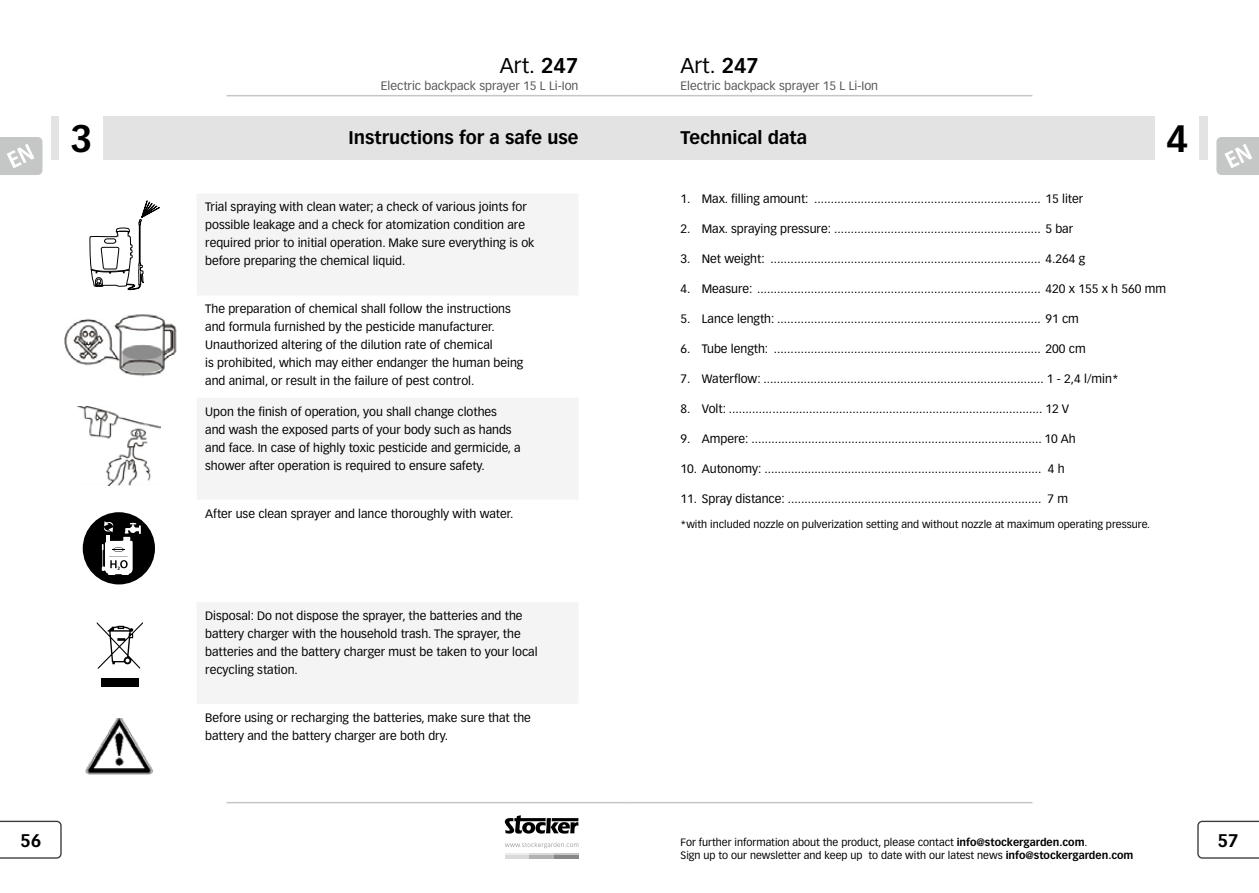
<style>
.page{position:relative;width:1259px;height:893px;background:#fff}
.page>*{position:absolute;margin:0;border:0;box-sizing:border-box;transform-origin:0 0}
.t1{font:700 37.5px "Vectora LT Std";color:#000}
.t2{font:21px "Vectora LT Std";color:#000}
.t3{font:700 18px "Vectora LT Std";color:#000}
.t4{font:12px/18px "Vectora LT Std";color:#000}
.t5{font:12px "Vectora LT Std";color:#565656}
.t6{font:10.5px/12.6px "Vectora LT Std";color:#000}
.s1{font-weight:700}
</style>
<div class="page">
<svg style="left:1197px;top:821px;width:62px;height:38px"></svg>
<svg style="left:0;top:821px;width:62px;height:38px"></svg>
<hr style="left:226px;top:95px;width:403px;height:1px;background:#c5c6c6">
<hr style="left:629px;top:95px;width:403px;height:1px;background:#c5c6c6">
<hr style="left:226px;top:802px;width:403px;height:1px;background:#c5c6c6">
<hr style="left:629px;top:802px;width:403px;height:1px;background:#c5c6c6">
<svg style="left:505px;top:815px;width:73px;height:19px"></svg>
<svg style="left:505px;top:842px;width:73px;height:6px"></svg>
<hr style="left:505px;top:853px;width:24px;height:2px;background:#ececed">
<hr style="left:529px;top:853px;width:25px;height:2px;background:#dadada">
<hr style="left:554px;top:853px;width:24px;height:2px;background:#c5c6c6">
<hr style="left:505px;top:855px;width:24px;height:4px;background:#dadada">
<hr style="left:529px;top:855px;width:25px;height:4px;background:#b1b2b3">
<hr style="left:554px;top:855px;width:24px;height:4px;background:#878786">
<svg style="left:1216px;top:137px;width:43px;height:38px;background:#cdcece"></svg>
<svg style="left:0;top:137px;width:43px;height:38px;background:#cdcece"></svg>
<div style="left:51px;top:116px;width:578px;height:44px;background:#e3e3e3"></div>
<div style="left:629px;top:116px;width:579px;height:44px;background:#e3e3e3"></div>
<div style="left:1155px;top:116px;width:44px;height:44px;background:#fff"></div>
<div style="left:60px;top:116px;width:43px;height:44px;background:#fff"></div>
<div style="left:197px;top:194px;width:381px;height:101px;background:#f4f4f4"></div>
<svg style="left:197px;top:398px;width:381px;height:305px;fill:#f4f4f4"></svg>
<img style="left:65px;top:314px;width:112px;height:63px">
<img style="left:78px;top:407px;width:82px;height:79px">
<div style="left:83px;top:512px;width:72px;height:72px;background:#000;border-radius:50%"></div>
<svg style="left:102px;top:521px;width:39px;height:54px"></svg>
<svg style="left:89px;top:200px;width:71px;height:90px"></svg>
<div style="left:101px;top:678px;width:37px;height:9px;background:#000"></div>
<svg style="left:97px;top:622px;width:46px;height:47px"></svg>
<img style="left:86px;top:718px;width:67px;height:56px">
<h2 class="t2" style="left:500px;top:53px;width:80px">Art. <span class="s1">247</span></h2>
<p class="t5" style="left:381px;top:79px;width:199px">Electric backpack sprayer 15 L Li-Ion</p>
<h2 class="t2" style="left:680px;top:53px;width:80px">Art. <span class="s1">247</span></h2>
<p class="t5" style="left:680px;top:79px;width:199px">Electric backpack sprayer 15 L Li-Ion</p>
<h1 class="t1" style="left:70px;top:116px;width:24px">3</h1>
<h3 class="t3" style="left:348px;top:126px;width:231px">Instructions for a safe use</h3>
<h3 class="t3" style="left:680px;top:126px;width:128px">Technical data</h3>
<h1 class="t1" style="left:1166px;top:116px;width:24px">4</h1>
<p class="t4" style="left:205px;top:198px;width:331px">Trial spraying with clean water; a check of various joints for possible leakage and a check for atomization condition are required prior to initial operation. Make sure everything is ok before preparing the chemical liquid.</p>
<p class="t4" style="left:205px;top:300px;width:320px">The preparation of chemical shall follow the instructions and formula furnished by the pesticide manufacturer.<br>Unauthorized altering of the dilution rate of chemical<br>is prohibited, which may either endanger the human being and animal, or result in the failure of pest control.</p>
<p class="t4" style="left:205px;top:402px;width:317px">Upon the finish of operation, you shall change clothes<br>and wash the exposed parts of your body such as hands and face. In case of highly toxic pesticide and germicide, a shower after operation is required to ensure safety.</p>
<p class="t4" style="left:205px;top:504px;width:310px">After use clean sprayer and lance thoroughly with water.</p>
<p class="t4" style="left:205px;top:606px;width:334px">Disposal: Do not dispose the sprayer, the batteries and the battery charger with the household trash. The sprayer, the batteries and the battery charger must be taken to your local recycling station.</p>
<p class="t4" style="left:205px;top:708px;width:327px">Before using or recharging the batteries, make sure that the battery and the battery charger are both dry.</p>
<p class="t4" style="left:680px;top:190px;width:404px">1. Max. filling amount: .................................................................... 15 liter</p>
<p class="t4" style="left:680px;top:220px;width:394px">2. Max. spraying pressure: .............................................................. 5 bar</p>
<p class="t4" style="left:680px;top:250px;width:406px">3. Net weight: ................................................................................. 4.264 g</p>
<p class="t4" style="left:680px;top:280px;width:487px">4. Measure: ..................................................................................... 420 x 155 x h 560 mm</p>
<p class="t4" style="left:680px;top:310px;width:400px">5. Lance length: ............................................................................... 91 cm</p>
<p class="t4" style="left:680px;top:340px;width:406px">6. Tube length: ................................................................................ 200 cm</p>
<p class="t4" style="left:680px;top:370px;width:439px">7. Waterflow: .................................................................................... 1 - 2,4 l/min*</p>
<p class="t4" style="left:680px;top:400px;width:390px">8. Volt: .............................................................................................. 12 V</p>
<p class="t4" style="left:680px;top:430px;width:397px">9. Ampere: ....................................................................................... 10 Ah</p>
<p class="t4" style="left:680px;top:460px;width:385px">10. Autonomy: ................................................................................... 4 h</p>
<p class="t4" style="left:680px;top:490px;width:389px">11. Spray distance: ............................................................................ 7 m</p>
<p class="t6" style="left:680px;top:518px;width:471px">*with included nozzle on pulverization setting and without nozzle at maximum operating pressure.</p>
<h3 class="t3" style="left:20px;top:829px;width:23px">56</h3>
<h3 class="t3" style="left:1217px;top:829px;width:23px">57</h3>
<p class="t6" style="left:680px;top:836px;width:454px">For further information about the product, please contact <span class="s1">info@stockergarden.com</span>.<br>Sign up to our newsletter and keep up to date with our latest news <span class="s1">info@stockergarden.com</span></p>
</div>
